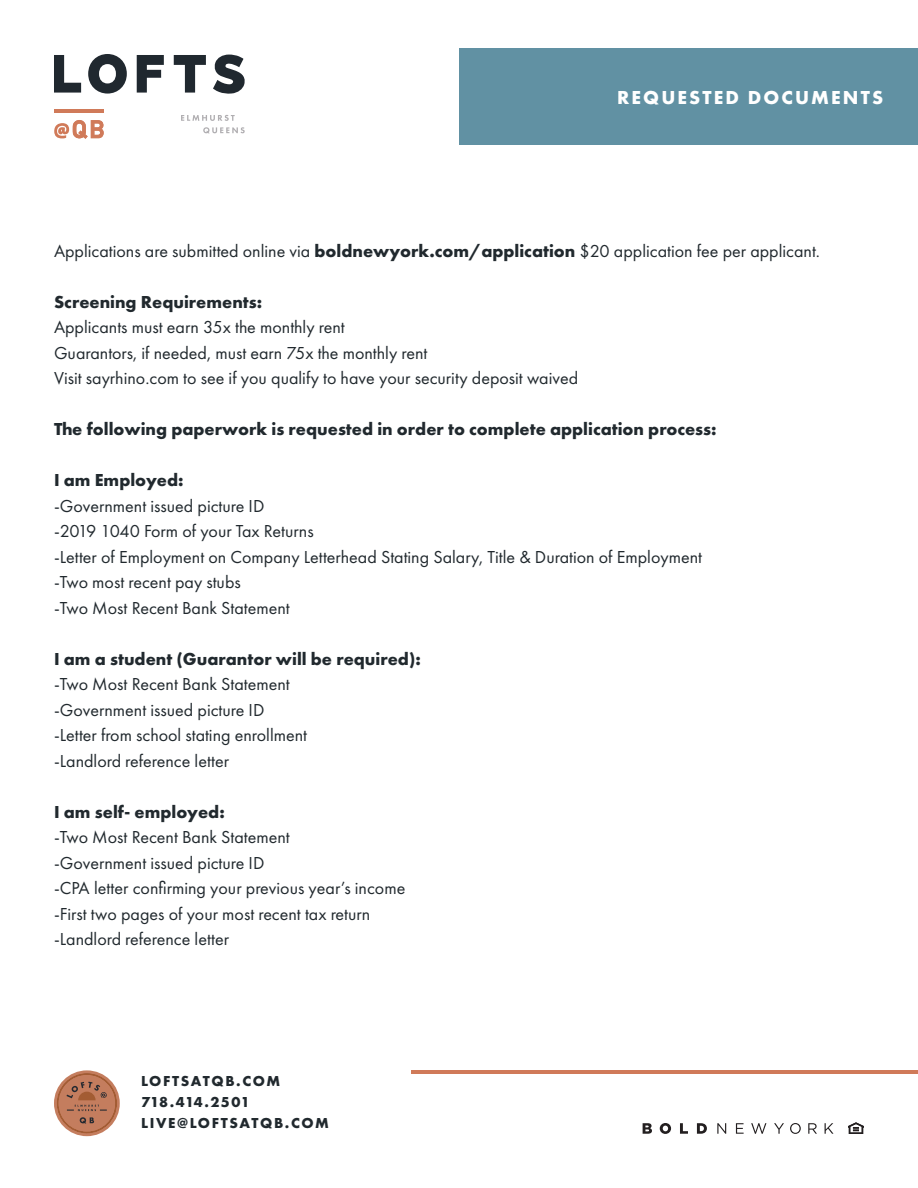
<style>
.page{position:relative;width:918px;height:1188px;background:#fff}
.page>*{position:absolute;margin:0;border:0;box-sizing:border-box;transform-origin:0 0}
.t1{font:700 19.5px "Futura PT";letter-spacing:.11em;color:#fff}
.t2{font:18px "Futura PT";color:#21292e}
.t3{font:700 18px "Futura PT";color:#21292e}
.t4{font:700 15px/21px "Futura PT";letter-spacing:.11em;color:#21292e}
.s1{font-weight:700}
</style>
<div class="page">
<svg style="left:54px;top:1070px;width:66px;height:66px"></svg>
<svg style="left:57px;top:1073px;width:60px;height:60px"></svg>
<svg style="left:54px;top:55px;width:27px;height:38px"></svg>
<svg style="left:88px;top:54px;width:39px;height:40px"></svg>
<svg style="left:137px;top:55px;width:27px;height:38px"></svg>
<svg style="left:174px;top:55px;width:32px;height:38px"></svg>
<svg style="left:213px;top:54px;width:32px;height:40px"></svg>
<hr style="left:54px;top:109px;width:50px;height:4px;background:#d07a59">
<svg style="left:54px;top:120px;width:50px;height:19px"></svg>
<svg style="left:181px;top:115px;width:54px;height:6px"></svg>
<svg style="left:203px;top:127px;width:42px;height:6px"></svg>
<div style="left:459px;top:48px;width:459px;height:97px;background:#6191a3"></div>
<svg style="left:643px;top:1123px;width:9px;height:11px"></svg>
<svg style="left:660px;top:1123px;width:11px;height:11px"></svg>
<svg style="left:680px;top:1123px;width:8px;height:11px"></svg>
<svg style="left:697px;top:1123px;width:10px;height:11px"></svg>
<svg style="left:717px;top:1123px;width:9px;height:11px"></svg>
<svg style="left:736px;top:1123px;width:8px;height:11px"></svg>
<svg style="left:751px;top:1123px;width:15px;height:11px"></svg>
<svg style="left:774px;top:1123px;width:10px;height:11px"></svg>
<svg style="left:790px;top:1123px;width:11px;height:11px"></svg>
<svg style="left:808px;top:1123px;width:9px;height:11px"></svg>
<svg style="left:825px;top:1123px;width:9px;height:11px"></svg>
<svg style="left:848px;top:1122px;width:16px;height:12px"></svg>
<hr style="left:411px;top:1070px;width:507px;height:4px;background:#d07a59">
<p class="t1" style="left:617px;top:85px;width:268px">REQUESTED DOCUMENTS</p>
<p class="t2" style="left:54px;top:240px;width:768px">Applications are submitted online via <span class="s1">boldnewyork.com/application</span> $20 application fee per applicant.</p>
<p class="t3" style="left:54px;top:290px;width:210px">Screening Requirements:</p>
<p class="t2" style="left:54px;top:316px;width:292px">Applicants must earn 35x the monthly rent</p>
<p class="t2" style="left:54px;top:342px;width:375px">Guarantors, if needed, must earn 75x the monthly rent</p>
<p class="t2" style="left:54px;top:367px;width:526px">Visit sayrhino.com to see if you qualify to have your security deposit waived</p>
<p class="t3" style="left:54px;top:417px;width:664px">The following paperwork is requested in order to complete application process:</p>
<p class="t3" style="left:54px;top:468px;width:131px">I am Employed:</p>
<p class="t2" style="left:54px;top:495px;width:212px">-Government issued picture ID</p>
<p class="t2" style="left:54px;top:520px;width:261px">-2019 1040 Form of your Tax Returns</p>
<p class="t2" style="left:54px;top:546px;width:650px">-Letter of Employment on Company Letterhead Stating Salary, Title &amp; Duration of Employment</p>
<p class="t2" style="left:54px;top:571px;width:188px">-Two most recent pay stubs</p>
<p class="t2" style="left:54px;top:597px;width:237px">-Two Most Recent Bank Statement</p>
<p class="t3" style="left:54px;top:647px;width:368px">I am a student (Guarantor will be required):</p>
<p class="t2" style="left:54px;top:673px;width:237px">-Two Most Recent Bank Statement</p>
<p class="t2" style="left:54px;top:699px;width:212px">-Government issued picture ID</p>
<p class="t2" style="left:54px;top:724px;width:255px">-Letter from school stating enrollment</p>
<p class="t2" style="left:54px;top:750px;width:177px">-Landlord reference letter</p>
<p class="t3" style="left:54px;top:800px;width:172px">I am self- employed:</p>
<p class="t2" style="left:54px;top:826px;width:237px">-Two Most Recent Bank Statement</p>
<p class="t2" style="left:54px;top:852px;width:212px">-Government issued picture ID</p>
<p class="t2" style="left:54px;top:877px;width:353px">-CPA letter confirming your previous year’s income</p>
<p class="t2" style="left:54px;top:903px;width:318px">-First two pages of your most recent tax return</p>
<p class="t2" style="left:54px;top:928px;width:177px">-Landlord reference letter</p>
<p class="t4" style="left:141px;top:1070px;width:189px">LOFTSATQB.COM<br>718.414.2501<br>LIVE@LOFTSATQB.COM</p>
</div>
